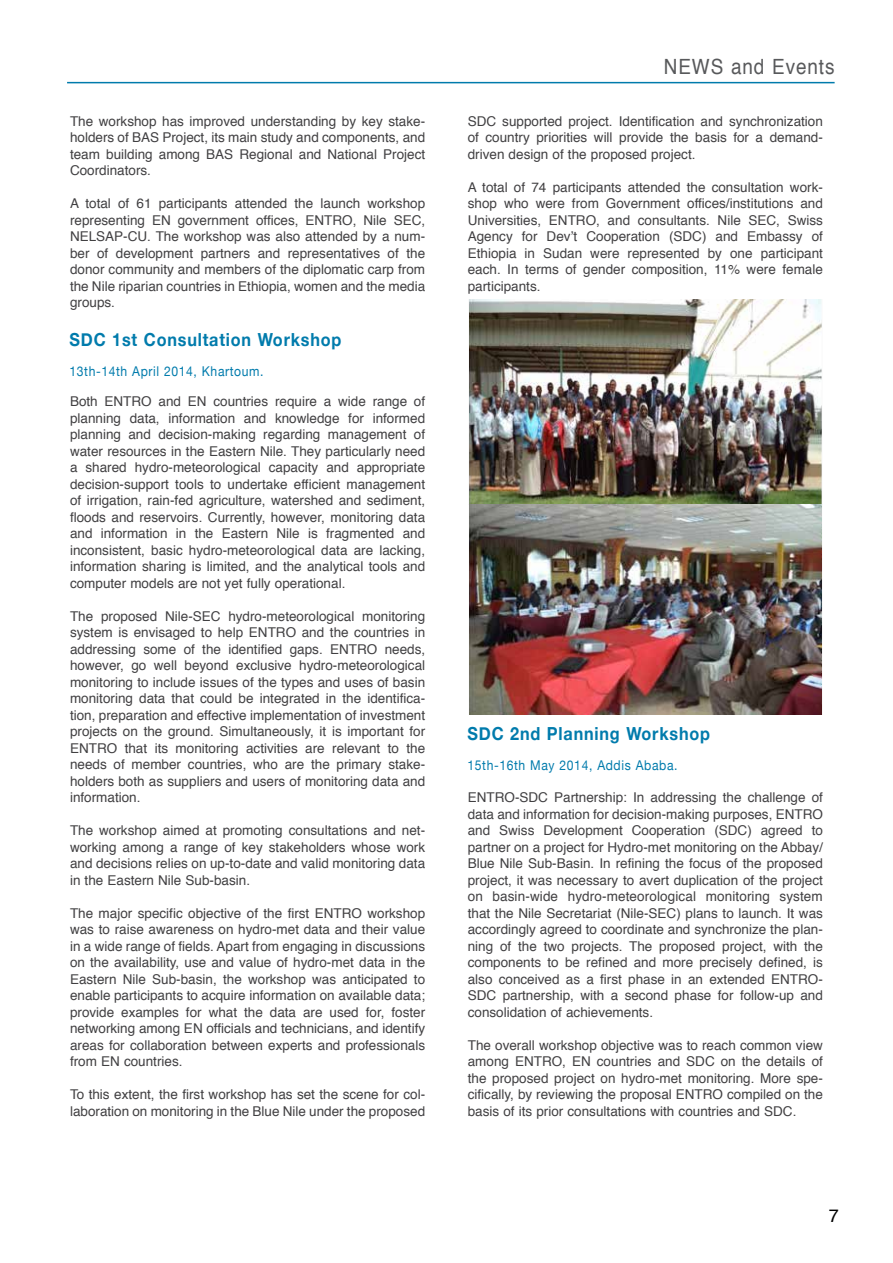
<style>
.page{position:relative;width:893px;height:1263px;background:#fff}
.page>*{position:absolute;margin:0;border:0;box-sizing:border-box;transform-origin:0 0}
.t1{font:21px "Helvetica";letter-spacing:.05em;color:#58595b;scale:.9 1}
.t2{font:700 18px "Helvetica Neue";letter-spacing:.05em;color:#007bac;scale:.9 1}
.t3{font:18px "Helvetica";color:#000}
.t4{font:13.5px/16.5px "Helvetica";color:#414042;text-align:justify}
.t5{font:13.5px "Helvetica Neue";letter-spacing:.05em;color:#007bac;scale:.9 1}
</style>
<div class="page">
<hr style="left:67px;top:82px;width:768px;height:1px;background:#007bac">
<img style="left:469px;top:300px;width:353px;height:414px">
<p class="t4" style="left:70px;top:113px;width:357px">The workshop has improved understanding by key stake&shy;holders of BAS Project, its main study and components, and team building among BAS Regional and National Project Coordinators.</p>
<p class="t4" style="left:70px;top:196px;width:357px">A total of 61 participants attended the launch workshop representing EN government offices, ENTRO, Nile SEC, NELSAP-CU. The workshop was also attended by a num&shy;ber of development partners and representatives of the donor community and members of the diplomatic carp from the Nile riparian countries in Ethiopia, women and the media groups.</p>
<h2 class="t2" style="left:70px;top:328px;width:304px">SDC 1st Consultation Workshop</h2>
<p class="t5" style="left:70px;top:363px;width:217px">13th-14th April 2014, Khartoum.</p>
<p class="t4" style="left:70px;top:394px;width:357px">Both ENTRO and EN countries require a wide range of planning data, information and knowledge for informed planning and decision-making regarding management of water resources in the Eastern Nile. They particularly need a shared hydro-meteorological capacity and appropriate decision-support tools to undertake efficient management of irrigation, rain-fed agriculture, watershed and sediment, floods and reservoirs. Currently, however, monitoring data and information in the Eastern Nile is fragmented and inconsistent, basic hydro-meteorological data are lacking, information sharing is limited, and the analytical tools and computer models are not yet fully operational.</p>
<p class="t4" style="left:70px;top:608px;width:357px">The proposed Nile-SEC hydro-meteorological monitoring system is envisaged to help ENTRO and the countries in addressing some of the identified gaps. ENTRO needs, however, go well beyond exclusive hydro-meteorological monitoring to include issues of the types and uses of basin monitoring data that could be integrated in the identifica&shy;tion, preparation and effective implementation of investment projects on the ground. Simultaneously, it is important for ENTRO that its monitoring activities are relevant to the needs of member countries, who are the primary stake&shy;holders both as suppliers and users of monitoring data and information.</p>
<p class="t4" style="left:70px;top:823px;width:357px">The workshop aimed at promoting consultations and net&shy;working among a range of key stakeholders whose work and decisions relies on up-to-date and valid monitoring data in the Eastern Nile Sub-basin.</p>
<p class="t4" style="left:70px;top:905px;width:357px">The major specific objective of the first ENTRO workshop was to raise awareness on hydro-met data and their value in a wide range of fields. Apart from engaging in discussions on the availability, use and value of hydro-met data in the Eastern Nile Sub-basin, the workshop was anticipated to enable participants to acquire information on available data; provide examples for what the data are used for, foster networking among EN officials and technicians, and identify areas for collaboration between experts and professionals from EN countries.</p>
<p class="t4" style="left:70px;top:1087px;width:357px">To this extent, the first workshop has set the scene for col&shy;laboration on monitoring in the Blue Nile under the proposed</p>
<h1 class="t1" style="left:664px;top:50px;width:191px">NEWS and Events</h1>
<p class="t4" style="left:468px;top:113px;width:357px">SDC supported project. Identification and synchronization of country priorities will provide the basis for a demand&shy;driven design of the proposed project.</p>
<p class="t4" style="left:468px;top:179px;width:357px">A total of 74 participants attended the consultation work&shy;shop who were from Government offices/institutions and Universities, ENTRO, and consultants. Nile SEC, Swiss Agency for Dev’t Cooperation (SDC) and Embassy of Ethiopia in Sudan were represented by one participant each. In terms of gender composition, 11% were female participants.</p>
<h2 class="t2" style="left:468px;top:723px;width:271px">SDC 2nd Planning Workshop</h2>
<p class="t5" style="left:468px;top:758px;width:235px">15th-16th May 2014, Addis Ababa.</p>
<p class="t4" style="left:468px;top:790px;width:357px">ENTRO-SDC Partnership: In addressing the challenge of data and information for decision-making purposes, ENTRO and Swiss Development Cooperation (SDC) agreed to partner on a project for Hydro-met monitoring on the Abbay/ Blue Nile Sub-Basin. In refining the focus of the proposed project, it was necessary to avert duplication of the project on basin-wide hydro-meteorological monitoring system that the Nile Secretariat (Nile-SEC) plans to launch. It was accordingly agreed to coordinate and synchronize the plan&shy;ning of the two projects. The proposed project, with the components to be refined and more precisely defined, is also conceived as a first phase in an extended ENTRO-SDC partnership, with a second phase for follow-up and consolidation of achievements.</p>
<p class="t4" style="left:468px;top:1037px;width:357px">The overall workshop objective was to reach common view among ENTRO, EN countries and SDC on the details of the proposed project on hydro-met monitoring. More spe&shy;cifically, by reviewing the proposal ENTRO compiled on the basis of its prior consultations with countries and SDC.</p>
<h2 class="t3" style="left:829px;top:1202px;width:12px">7</h2>
</div>
